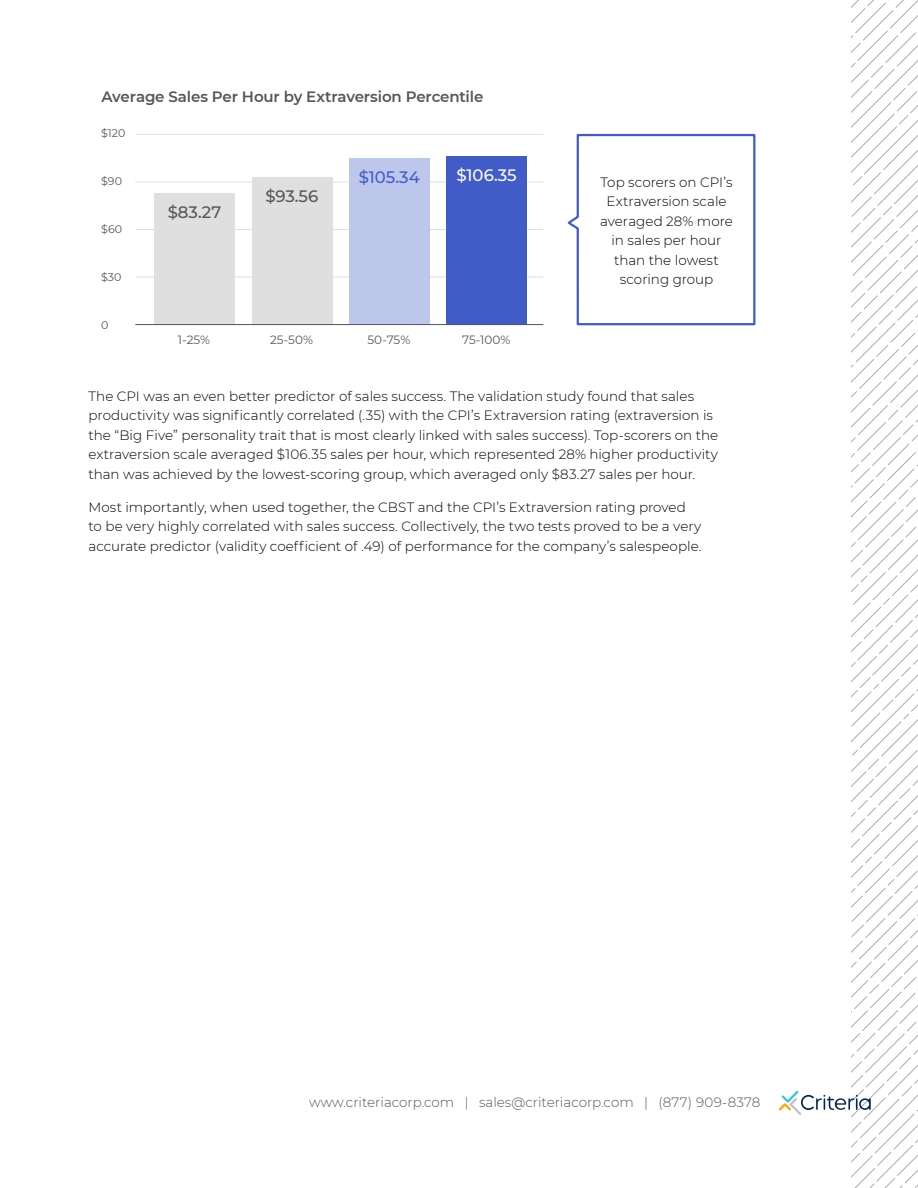
<style>
.page{position:relative;width:918px;height:1188px;background:#fff}
.page>*{position:absolute;margin:0;border:0;box-sizing:border-box;transform-origin:0 0}
.t1{font:500 16.5px "Montserrat";color:#53565a}
.t2{font:500 16.5px "Montserrat";color:#fff}
.t3{font:500 16.5px "Montserrat";color:#425cc7}
.t4{font:600 15px "Montserrat";letter-spacing:-.01em;color:#53565a}
.t5{font:300 13.5px/19.5px "Montserrat";color:#000}
.t6{font:300 13.5px "Montserrat";color:#53565a}
.t7{font:12px "Montserrat";color:#53565a}
.t8{font:11.1px "Montserrat";color:#53565a}
</style>
<div class="page">
<svg style="left:779px;top:0;width:139px;height:1188px"></svg>
<svg style="left:567px;top:133px;width:189px;height:193px"></svg>
<hr style="left:135px;top:134px;width:408px;height:1px;background:#dfdfe0">
<hr style="left:135px;top:182px;width:408px;height:1px;background:#dfdfe0">
<hr style="left:135px;top:229px;width:408px;height:1px;background:#dfdfe0">
<hr style="left:135px;top:277px;width:408px;height:1px;background:#dfdfe0">
<div style="left:252px;top:177px;width:81px;height:148px;background:#dfdfe0"></div>
<div style="left:154px;top:193px;width:81px;height:132px;background:#dfdfe0"></div>
<div style="left:446px;top:157px;width:81px;height:168px;background:#425cc7"></div>
<div style="left:349px;top:158px;width:81px;height:167px;background:#bdc6eb"></div>
<hr style="left:135px;top:324px;width:408px;height:1px;background:#53565a">
<p class="t4" style="left:102px;top:86px;width:383px">Average Sales Per Hour by Extraversion Percentile</p>
<p class="t8" style="left:101px;top:126px;width:26px">$120</p>
<p class="t8" style="left:101px;top:174px;width:22px">$90</p>
<p class="t8" style="left:101px;top:222px;width:22px">$60</p>
<p class="t8" style="left:101px;top:270px;width:22px">$30</p>
<p class="t8" style="left:101px;top:318px;width:9px">0</p>
<p class="t1" style="left:168px;top:201px;width:55px">$83.27</p>
<p class="t7" style="left:178px;top:332px;width:34px">1-25%</p>
<p class="t1" style="left:265px;top:185px;width:54px">$93.56</p>
<p class="t3" style="left:359px;top:165px;width:63px">$105.34</p>
<p class="t2" style="left:456px;top:164px;width:62px">$106.35</p>
<p class="t7" style="left:270px;top:332px;width:44px">25-50%</p>
<p class="t7" style="left:368px;top:332px;width:44px">50-75%</p>
<p class="t7" style="left:462px;top:332px;width:50px">75-100%</p>
<p class="t5" style="left:600px;top:172px;width:134px;text-align:center">Top scorers on CPI’s<br>Extraversion scale averaged 28% more in sales per hour than the lowest scoring group</p>
<p class="t5" style="left:88px;top:386px;width:631px">The CPI was an even better predictor of sales success. The validation study found that sales productivity was significantly correlated (.35) with the CPI’s Extraversion rating (extraversion is the “Big Five” personality trait that is most clearly linked with sales success). Top-scorers on the extraversion scale averaged $106.35 sales per hour, which represented 28% higher productivity than was achieved by the lowest-scoring group, which averaged only $83.27 sales per hour.</p>
<p class="t5" style="left:88px;top:497px;width:615px">Most importantly, when used together, the CBST and the CPI’s Extraversion rating proved to be very highly correlated with sales success. Collectively, the two tests proved to be a very accurate predictor (validity coefficient of .49) of performance for the company’s salespeople.</p>
<p class="t6" style="left:309px;top:1093px;width:453px">www.criteriacorp.com | sales@criteriacorp.com | (877) 909-8378</p>
</div>
